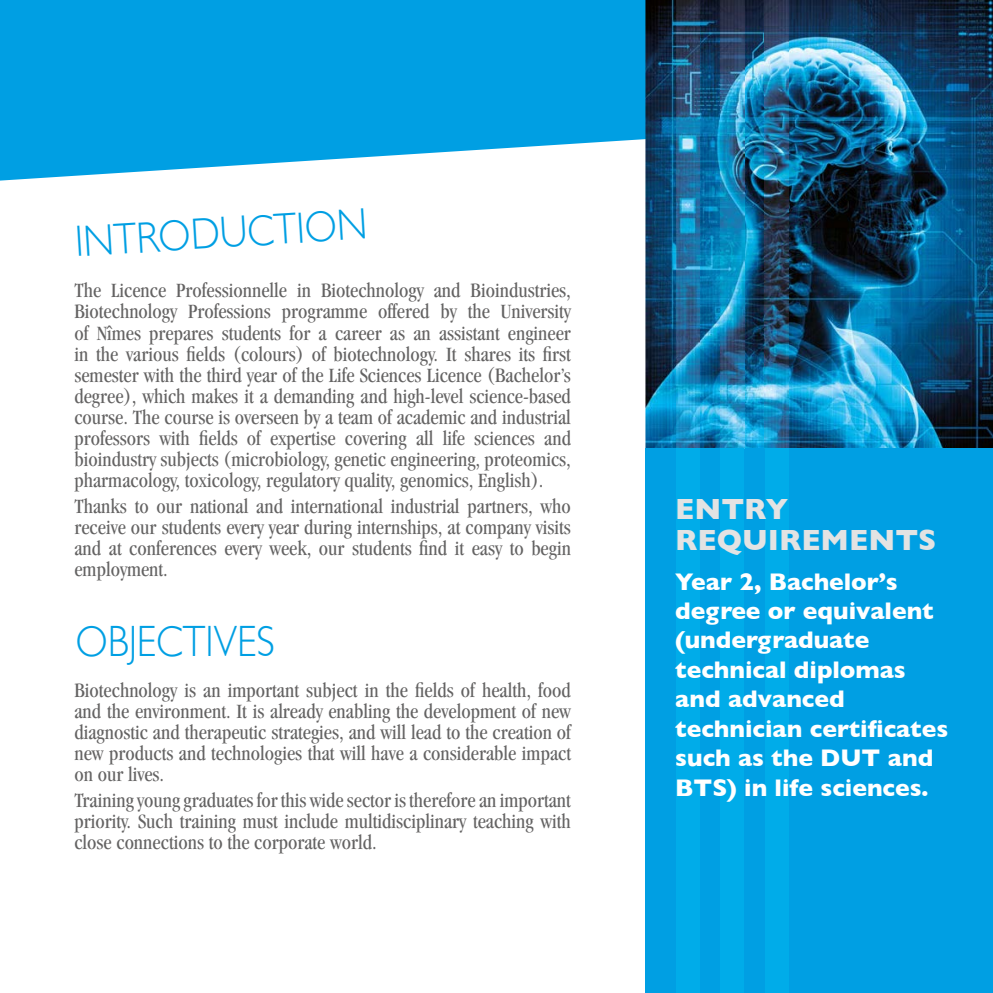
<style>
.page{position:relative;width:993px;height:993px;background:#fff}
.page>*{position:absolute;margin:0;border:0;box-sizing:border-box;transform-origin:0 0}
.t1{font:300 43.75px "Gill Sans";color:#009fe3;scale:.9 1}
.t2{font:700 29.75px/31.5px "Gill Sans";color:#e3e3e3}
.t3{font:700 24.5px/29.4px "Gill Sans";color:#fff}
.t4{font:condensed 21px/21px "Garamond";color:#646363;text-align:justify}
</style>
<div class="page">
<svg style="left:0;top:0;width:645px;height:180px;fill:#009fe3"></svg>
<img style="left:645px;top:0;width:347px;height:448px">
<div style="left:645px;top:448px;width:347px;height:544px;background:#009fe3"></div>
<img style="left:676px;top:0;width:23px;height:448px">
<div style="left:676px;top:448px;width:23px;height:544px;background:#00ace9"></div>
<img style="left:720px;top:0;width:23px;height:448px">
<div style="left:720px;top:448px;width:23px;height:544px;background:#00ace9"></div>
<img style="left:764px;top:0;width:24px;height:448px">
<div style="left:764px;top:448px;width:24px;height:544px;background:#00ace9"></div>
<h1 class="t1" style="left:73px;top:208px;width:326px;rotate:-4deg">INTRODUCTION</h1>
<p class="t4" style="left:74px;top:280px;width:498px">The Licence Professionnelle in Biotechnology and Bioindustries, Biotechnology Professions programme offered by the University of Nîmes prepares students for a career as an assistant engineer in the various fields (colours) of biotechnology. It shares its first semester with the third year of the Life Sciences Licence (Bachelor’s degree), which makes it a demanding and high-level science-based course. The course is overseen by a team of academic and industrial professors with fields of expertise covering all life sciences and bioindustry subjects (microbiology, genetic engineering, proteomics, pharmacology, toxicology, regulatory quality, genomics, English).</p>
<p class="t4" style="left:74px;top:495px;width:498px">Thanks to our national and international industrial partners, who receive our students every year during internships, at company visits and at conferences every week, our students find it easy to begin employment.</p>
<h1 class="t1" style="left:75px;top:606px;width:223px">OBJECTIVES</h1>
<p class="t4" style="left:74px;top:679px;width:498px">Biotechnology is an important subject in the fields of health, food and the environment. It is already enabling the development of new diagnostic and therapeutic strategies, and will lead to the creation of new products and technologies that will have a considerable impact on our lives.</p>
<p class="t4" style="left:74px;top:789px;width:498px">Training young graduates for this wide sector is therefore an important priority. Such training must include multidisciplinary teaching with close connections to the corporate world.</p>
<h2 class="t2" style="left:675px;top:492px;width:262px">ENTRY<br>REQUIREMENTS</h2>
<p class="t3" style="left:675px;top:566px;width:274px">Year 2, Bachelor’s degree or equivalent (undergraduate technical diplomas and advanced technician certificates such as the DUT and<br>BTS) in life sciences.</p>
</div>
